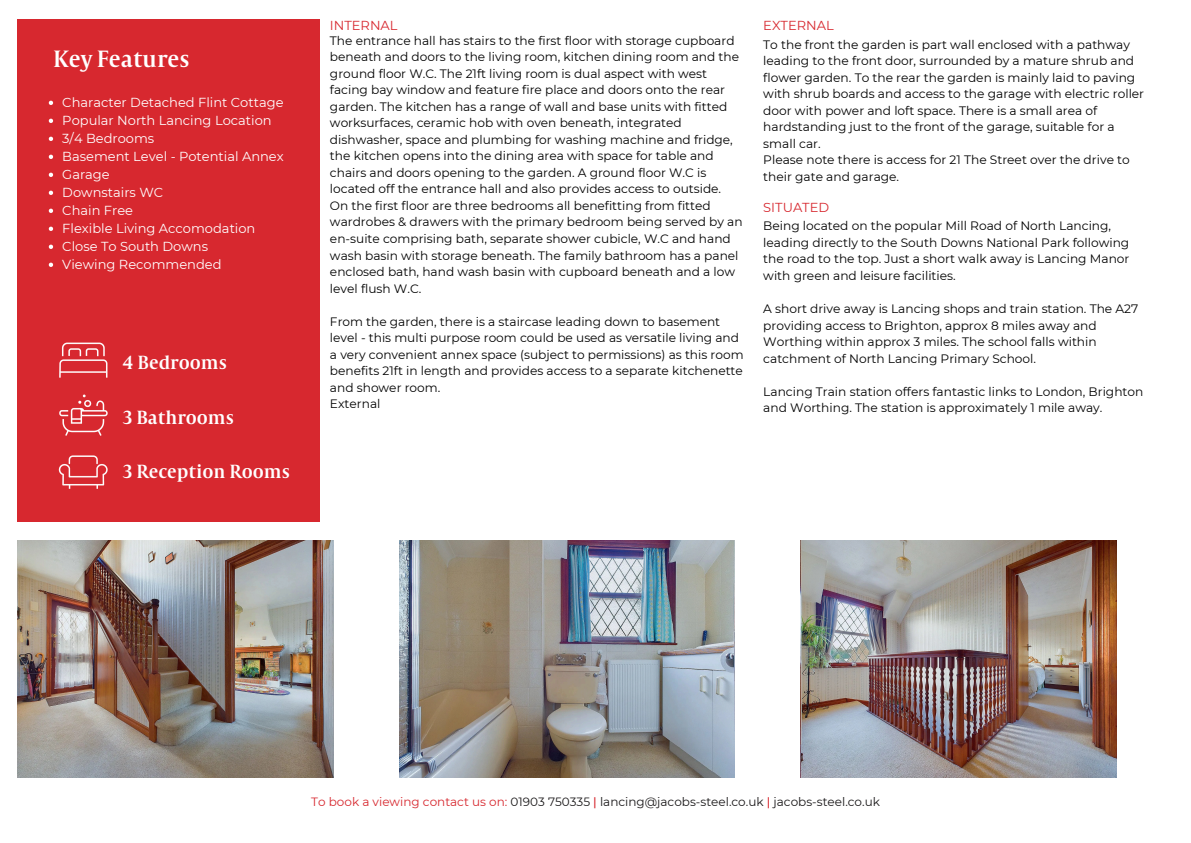
<style>
.page{position:relative;width:1191px;height:843px;background:#fff}
.page>*{position:absolute;margin:0;border:0;box-sizing:border-box;transform-origin:0 0}
.t1{font:26px "Capitolium Road";color:#fff}
.t2{font:21px "Capitolium Road";color:#fff}
.t3{font:13px "Montserrat";color:#fff}
.t4{font:13px "Montserrat";color:#d7282f}
.t5{font:12.2px/16.5px "Montserrat";color:#000}
.t6{font:12px "Montserrat";color:#191718}
.s1{color:#d7282f}
.s2{font-weight:500;color:#d7282f}
</style>
<div class="page">
<div style="left:17px;top:19px;width:303px;height:502px;background:#d7282f"></div>
<img style="left:58px;top:455px;width:50px;height:34px">
<img style="left:59px;top:394px;width:49px;height:42px">
<img style="left:59px;top:342px;width:49px;height:36px">
<img style="left:800px;top:540px;width:315px;height:237px">
<img style="left:399px;top:540px;width:335px;height:237px">
<img style="left:17px;top:540px;width:316px;height:237px">
<svg style="left:49px;top:101px;width:4px;height:4px"></svg>
<svg style="left:49px;top:119px;width:4px;height:4px"></svg>
<svg style="left:49px;top:137px;width:4px;height:4px"></svg>
<svg style="left:49px;top:155px;width:4px;height:4px"></svg>
<svg style="left:49px;top:173px;width:4px;height:4px"></svg>
<svg style="left:49px;top:190px;width:4px;height:5px"></svg>
<svg style="left:49px;top:208px;width:4px;height:5px"></svg>
<svg style="left:49px;top:226px;width:4px;height:5px"></svg>
<svg style="left:49px;top:244px;width:4px;height:5px"></svg>
<svg style="left:49px;top:262px;width:4px;height:5px"></svg>
<p class="t1" style="left:53px;top:50px;width:138px">Key Features</p>
<p class="t3" style="left:62px;top:94px;width:223px">Character Detached Flint Cottage</p>
<p class="t3" style="left:62px;top:112px;width:211px">Popular North Lancing Location</p>
<p class="t3" style="left:62px;top:130px;width:93px">3/4 Bedrooms</p>
<h3 class="t3" style="left:62px;top:148px;width:223px">Basement Level - Potential Annex</h3>
<p class="t3" style="left:62px;top:166px;width:49px">Garage</p>
<p class="t3" style="left:62px;top:184px;width:102px">Downstairs WC</p>
<h3 class="t3" style="left:62px;top:202px;width:72px">Chain Free</h3>
<p class="t3" style="left:62px;top:220px;width:195px">Flexible Living Accomodation</p>
<p class="t3" style="left:62px;top:238px;width:147px">Close To South Downs</p>
<p class="t3" style="left:62px;top:256px;width:161px">Viewing Recommended</p>
<p class="t2" style="left:123px;top:355px;width:106px">4 Bedrooms</p>
<p class="t2" style="left:123px;top:410px;width:113px">3 Bathrooms</p>
<p class="t2" style="left:123px;top:464px;width:169px">3 Reception Rooms</p>
<p class="t4" style="left:330px;top:17px;width:69px">INTERNAL</p>
<p class="t4" style="left:763px;top:17px;width:72px">EXTERNAL</p>
<p class="t5" style="left:330px;top:32px;width:410px">The entrance hall has stairs to the first floor with storage cupboard beneath and doors to the living room, kitchen dining room and the ground floor W.C. The 21ft living room is dual aspect with west facing bay window and feature fire place and doors onto the rear garden. The kitchen has a range of wall and base units with fitted worksurfaces, ceramic hob with oven beneath, integrated dishwasher, space and plumbing for washing machine and fridge, the kitchen opens into the dining area with space for table and chairs and doors opening to the garden. A ground floor W.C is located off the entrance hall and also provides access to outside.</p>
<p class="t5" style="left:330px;top:197px;width:414px">On the first floor are three bedrooms all benefitting from fitted wardrobes &amp; drawers with the primary bedroom being served by an en-suite comprising bath, separate shower cubicle, W.C and hand wash basin with storage beneath. The family bathroom has a panel enclosed bath, hand wash basin with cupboard beneath and a low level flush W.C.</p>
<p class="t5" style="left:330px;top:313px;width:415px">From the garden, there is a staircase leading down to basement level - this multi purpose room could be used as versatile living and a very convenient annex space (subject to permissions) as this room benefits 21ft in length and provides access to a separate kitchenette and shower room.</p>
<p class="t5" style="left:330px;top:395px;width:52px">External</p>
<p class="t5" style="left:763px;top:36px;width:382px">To the front the garden is part wall enclosed with a pathway leading to the front door, surrounded by a mature shrub and flower garden. To the rear the garden is mainly laid to paving with shrub boards and access to the garage with electric roller door with power and loft space. There is a small area of hardstanding just to the front of the garage, suitable for a small car.</p>
<p class="t5" style="left:763px;top:151px;width:368px">Please note there is access for 21 The Street over the drive to their gate and garage.</p>
<p class="t5" style="left:763px;top:218px;width:367px">Being located on the popular Mill Road of North Lancing, leading directly to the South Downs National Park following the road to the top. Just a short walk away is Lancing Manor with green and leisure facilities.</p>
<h2 class="t5" style="left:763px;top:300px;width:376px">A short drive away is Lancing shops and train station. The A27 providing access to Brighton, approx 8 miles away and Worthing within approx 3 miles. The school falls within catchment of North Lancing Primary School.</h2>
<h3 class="t5" style="left:763px;top:383px;width:381px">Lancing Train station offers fantastic links to London, Brighton and Worthing. The station is approximately 1 mile away.</h3>
<p class="t4" style="left:763px;top:199px;width:67px">SITUATED</p>
<h1 class="t6" style="left:311px;top:794px;width:570px"><span class="s1">To book a viewing contact us on:</span> 01903 750335 <span class="s2">|</span> lancing@jacobs-steel.co.uk <span class="s2">|</span> jacobs-steel.co.uk</h1>
</div>
